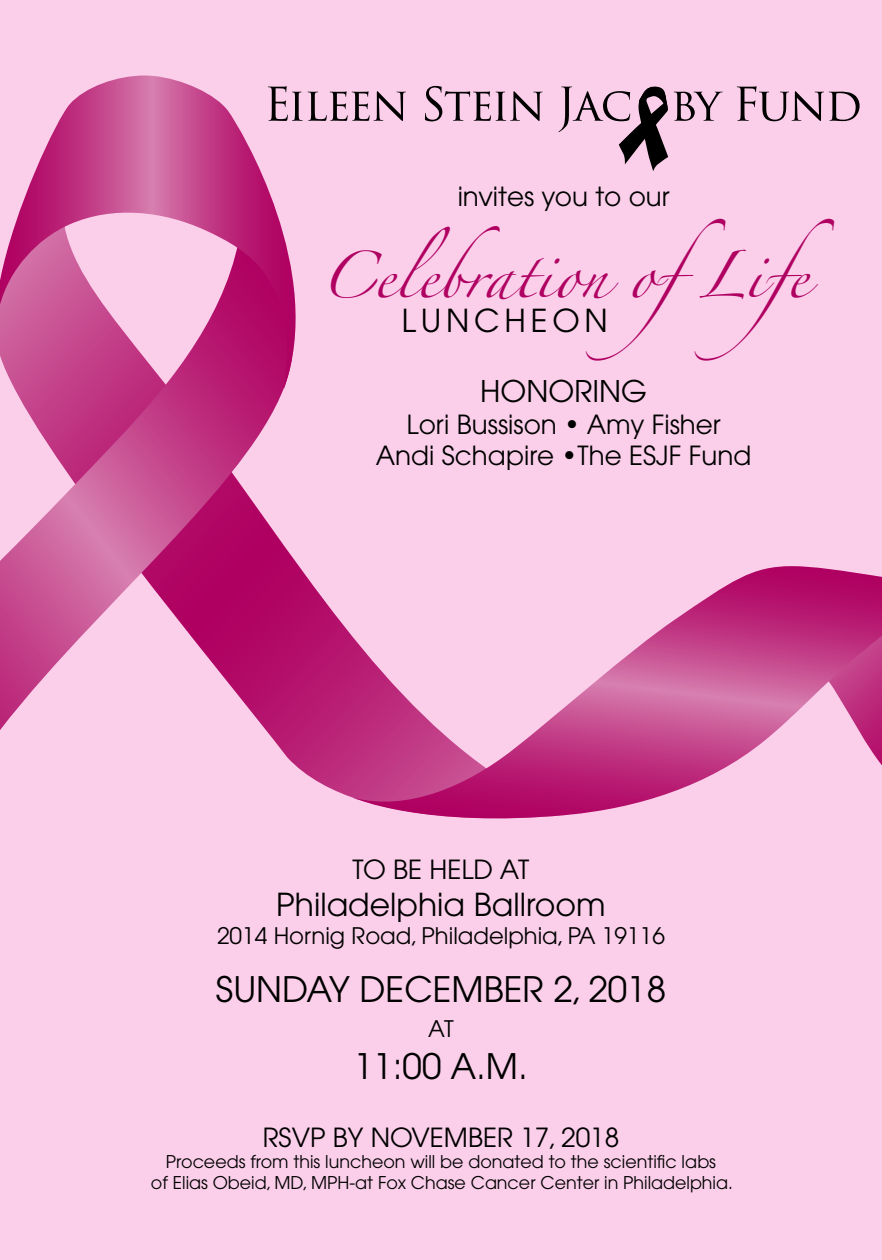
<style>
.page{position:relative;width:882px;height:1260px;background:#fbcfea}
.page>*{position:absolute;margin:0;border:0;box-sizing:border-box;transform-origin:0 0}
.t1{font:42px "Zapfino";color:#af0061}
.t2{font:35px "Avant Garde";color:#000}
.t3{font:31.5px "Avant Garde";color:#000}
.t4{font:31.5px "Avant Garde";letter-spacing:.15em;color:#000}
.t5{font:29.75px "Avant Garde";color:#000}
.t6{font:26.25px/31.5px "Avant Garde";color:#000;text-align:center}
.t7{font:22.75px "Avant Garde";color:#000}
.t8{font:17.5px/21px "Avant Garde";color:#000;text-align:center}
</style>
<div class="page">
<svg style="left:266px;top:558px;width:87px;height:240px"></svg>
<svg style="left:0;top:390px;width:293px;height:340px"></svg>
<svg style="left:0;top:76px;width:296px;height:314px"></svg>
<svg style="left:353px;top:566px;width:529px;height:253px"></svg>
<svg style="left:268px;top:86px;width:138px;height:35px"></svg>
<svg style="left:425px;top:86px;width:118px;height:35px"></svg>
<svg style="left:559px;top:86px;width:109px;height:85px"></svg>
<svg style="left:674px;top:92px;width:49px;height:29px"></svg>
<svg style="left:737px;top:86px;width:123px;height:35px"></svg>
<h3 class="t6" style="left:458px;top:180px;width:214px">invites you to our</h3>
<h1 class="t1" style="left:319px;top:258px;width:585px">Celebration ofLife</h1>
<h3 class="t4" style="left:402px;top:302px;width:208px">LUNCHEON</h3>
<h3 class="t5" style="left:480px;top:374px;width:168px">HONORING</h3>
<h3 class="t6" style="left:376px;top:409px;width:377px">Lori Bussison • Amy Fisher<br>Andi Schapire •The ESJF Fund</h3>
<h3 class="t6" style="left:353px;top:853px;width:178px">TO BE HELD AT</h3>
<h3 class="t3" style="left:276px;top:886px;width:331px">Philadelphia Ballroom</h3>
<h3 class="t7" style="left:217px;top:922px;width:449px">2014 Hornig Road, Philadelphia, PA 19116</h3>
<h2 class="t2" style="left:216px;top:968px;width:452px">SUNDAY DECEMBER 2, 2018</h2>
<h3 class="t7" style="left:428px;top:1016px;width:27px">AT</h3>
<h2 class="t2" style="left:354px;top:1046px;width:175px">11:00 A.M.</h2>
<h3 class="t6" style="left:263px;top:1122px;width:358px">RSVP BY NOVEMBER 17, 2018</h3>
<p class="t8" style="left:151px;top:1152px;width:583px">Proceeds from this luncheon will be donated to the scientific labs<br>of Elias Obeid, MD, MPH-at Fox Chase Cancer Center in Philadelphia.</p>
</div>
